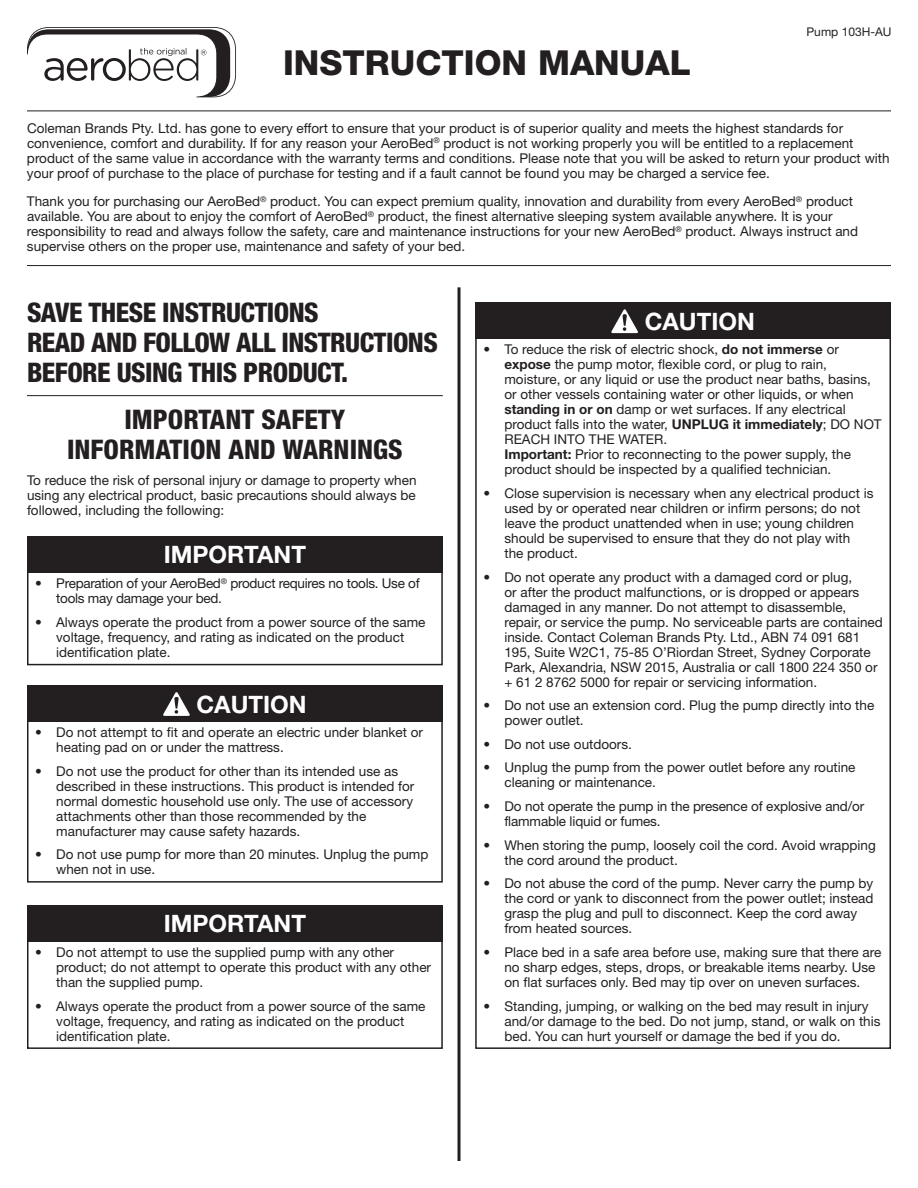
<style>
.page{position:relative;width:918px;height:1188px;background:#fff}
.page>*{position:absolute;margin:0;border:0;box-sizing:border-box;transform-origin:0 0}
.t1{font:800 34.5px "Helvetica Neue LT Std";color:#231f20}
.t2{font:800 condensed 27px/30px "Helvetica Neue LT Std";letter-spacing:-.02em;color:#231f20}
.t3{font:800 condensed 27px/30px "Helvetica Neue LT Std";color:#231f20;text-align:center}
.t4{font:700 24px "Helvetica Neue LT Std";color:#fff}
.t5{font:13.5px/15px "Helvetica Neue LT Std";color:#231f20}
.t6{font:13.5px/15px "Helvetica Neue LT Std";letter-spacing:-.02em;color:#231f20}
.t7{font:12px "Helvetica Neue LT Std";color:#231f20}
.s1{font-weight:700}
</style>
<div class="page">
<svg style="left:27px;top:27px;width:209px;height:70px"></svg>
<hr style="left:27px;top:111px;width:864px;height:1px;background:#231f20">
<hr style="left:27px;top:265px;width:864px;height:1px;background:#231f20">
<hr style="left:458px;top:287px;width:2px;height:874px;background:#231f20">
<div style="left:475px;top:303px;width:416px;height:36px;background:#231f20"></div>
<svg style="left:611px;top:309px;width:27px;height:24px"></svg>
<div style="left:27px;top:685px;width:416px;height:198px;border:2px solid #231f20"></div>
<div style="left:27px;top:685px;width:416px;height:36px;background:#231f20"></div>
<svg style="left:163px;top:692px;width:27px;height:24px"></svg>
<div style="left:27px;top:537px;width:416px;height:128px;border:2px solid #231f20"></div>
<div style="left:27px;top:537px;width:416px;height:36px;background:#231f20"></div>
<div style="left:27px;top:905px;width:416px;height:144px;border:2px solid #231f20"></div>
<div style="left:27px;top:905px;width:416px;height:36px;background:#231f20"></div>
<hr style="left:27px;top:395px;width:416px;height:1px;background:#231f20">
<h1 class="t1" style="left:283px;top:42px;width:409px">INSTRUCTION MANUAL</h1>
<p class="t7" style="left:807px;top:24px;width:86px">Pump 103H-AU</p>
<p class="t5" style="left:27px;top:120px;width:864px">Coleman Brands Pty. Ltd. has gone to every effort to ensure that your product is of superior quality and meets the highest standards for convenience, comfort and durability. If for any reason your AeroBed<sup>®</sup> product is not working properly you will be entitled to a replacement product of the same value in accordance with the warranty terms and conditions. Please note that you will be asked to return your product with your proof of purchase to the place of purchase for testing and if a fault cannot be found you may be charged a service fee.</p>
<p class="t5" style="left:27px;top:194px;width:833px">Thank you for purchasing our AeroBed<sup>®</sup> product. You can expect premium quality, innovation and durability from every AeroBed<sup>®</sup> product available. You are about to enjoy the comfort of AeroBed<sup>®</sup> product, the finest alternative sleeping system available anywhere. It is your responsibility to read and always follow the safety, care and maintenance instructions for your new AeroBed<sup>®</sup> product. Always instruct and supervise others on the proper use, maintenance and safety of your bed.</p>
<h2 class="t2" style="left:27px;top:297px;width:412px">SAVE THESE INSTRUCTIONS<br>READ AND FOLLOW ALL INSTRUCTIONS<br>BEFORE USING THIS PRODUCT.</h2>
<h2 class="t3" style="left:67px;top:404px;width:337px">IMPORTANT SAFETY<br>INFORMATION AND WARNINGS</h2>
<p class="t5" style="left:27px;top:472px;width:391px;text-align:justify">To reduce the risk of personal injury or damage to property when using any electrical product, basic precautions should always be followed, including the following:</p>
<h3 class="t4" style="left:164px;top:540px;width:144px">IMPORTANT</h3>
<p class="t6" style="left:56px;top:576px;width:365px;text-indent:-21px">• Preparation of your AeroBed<sup>®</sup> product requires no tools. Use of tools may damage your bed.</p>
<p class="t5" style="left:56px;top:615px;width:371px;text-indent:-21px">• Always operate the product from a power source of the same voltage, frequency, and rating as indicated on the product identification plate.</p>
<h3 class="t4" style="left:197px;top:689px;width:112px">CAUTION</h3>
<p class="t5" style="left:56px;top:725px;width:368px;text-indent:-21px">• Do not attempt to fit and operate an electric under blanket or heating pad on or under the mattress.</p>
<p class="t5" style="left:56px;top:763px;width:360px;text-indent:-21px">• Do not use the product for other than its intended use as described in these instructions. This product is intended for normal domestic household use only. The use of accessory attachments other than those recommended by the manufacturer may cause safety hazards.</p>
<p class="t5" style="left:56px;top:847px;width:374px;text-indent:-21px">• Do not use pump for more than 20 minutes. Unplug the pump when not in use.</p>
<h3 class="t4" style="left:164px;top:909px;width:144px">IMPORTANT</h3>
<p class="t5" style="left:56px;top:945px;width:376px;text-indent:-21px">• Do not attempt to use the supplied pump with any other product; do not attempt to operate this product with any other than the supplied pump.</p>
<p class="t5" style="left:56px;top:998px;width:371px;text-indent:-21px">• Always operate the product from a power source of the same voltage, frequency, and rating as indicated on the product identification plate.</p>
<h3 class="t4" style="left:645px;top:307px;width:112px">CAUTION</h3>
<p class="t5" style="left:504px;top:342px;width:379px;text-indent:-21px">• To reduce the risk of electric shock, <span class="s1">do not immerse</span> or <span class="s1">expose</span> the pump motor, flexible cord, or plug to rain, moisture, or any liquid or use the product near baths, basins, or other vessels containing water or other liquids, or when <span class="s1">standing in or on</span> damp or wet surfaces. If any electrical product falls into the water, <span class="s1">UNPLUG it immediately</span>; DO NOT REACH INTO THE WATER.<br><span class="s1">Important:</span> Prior to reconnecting to the power supply, the product should be inspected by a qualified technician.</p>
<p class="t5" style="left:504px;top:485px;width:371px;text-indent:-21px">• Close supervision is necessary when any electrical product is used by or operated near children or infirm persons; do not leave the product unattended when in use; young children should be supervised to ensure that they do not play with<br>the product.</p>
<p class="t5" style="left:504px;top:569px;width:380px;text-indent:-21px">• Do not operate any product with a damaged cord or plug,<br>or after the product malfunctions, or is dropped or appears damaged in any manner. Do not attempt to disassemble, repair, or service the pump. No serviceable parts are contained inside. Contact Coleman Brands Pty. Ltd., ABN 74 091 681<br>195, Suite W2C1, 75-85 O’Riordan Street, Sydney Corporate Park, Alexandria, NSW 2015, Australia or call 1800 224 350 or + 61 2 8762 5000 for repair or servicing information.</p>
<p class="t5" style="left:504px;top:698px;width:371px;text-indent:-21px">• Do not use an extension cord. Plug the pump directly into the power outlet.</p>
<p class="t5" style="left:483px;top:736px;width:150px">• Do not use outdoors.</p>
<p class="t5" style="left:504px;top:760px;width:353px;text-indent:-21px">• Unplug the pump from the power outlet before any routine cleaning or maintenance.</p>
<p class="t5" style="left:504px;top:799px;width:361px;text-indent:-21px">• Do not operate the pump in the presence of explosive and/or flammable liquid or fumes.</p>
<p class="t5" style="left:504px;top:837px;width:373px;text-indent:-21px">• When storing the pump, loosely coil the cord. Avoid wrapping the cord around the product.</p>
<p class="t5" style="left:504px;top:876px;width:371px;text-indent:-21px">• Do not abuse the cord of the pump. Never carry the pump by the cord or yank to disconnect from the power outlet; instead grasp the plug and pull to disconnect. Keep the cord away from heated sources.</p>
<p class="t5" style="left:504px;top:945px;width:378px;text-indent:-21px">• Place bed in a safe area before use, making sure that there are no sharp edges, steps, drops, or breakable items nearby. Use on flat surfaces only. Bed may tip over on uneven surfaces.</p>
<p class="t5" style="left:504px;top:998px;width:378px;text-indent:-21px">• Standing, jumping, or walking on the bed may result in injury and/or damage to the bed. Do not jump, stand, or walk on this bed. You can hurt yourself or damage the bed if you do.</p>
</div>
